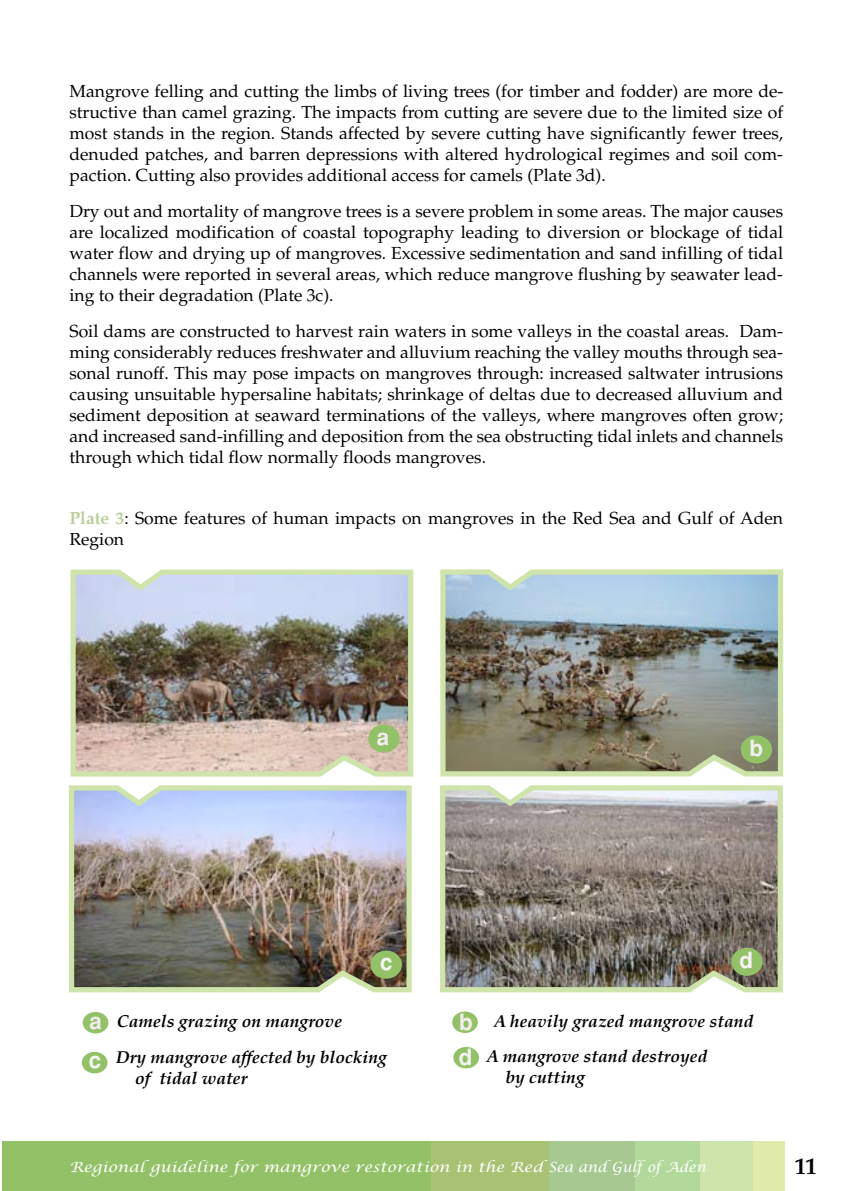
<style>
.page{position:relative;width:844px;height:1191px;background:#fff}
.page>*{position:absolute;margin:0;border:0;box-sizing:border-box;transform-origin:0 0}
.t1{font:700 31.5px "Win Soft Pro";color:#f2edef}
.t2{font:700 31.5px "Win Soft Pro";color:#f2edf1}
.t3{font:700 31.5px "Win Soft Pro";color:#f4f5f5}
.t4{font:700 31.5px "Win Soft Pro";color:#f3f3f3}
.t5{font:700 22.75px "Palatino";color:#000}
.t6{font:17.5px/21px "Palatino";color:#000;text-align:justify}
.t7{font:17.5px/21px "Palatino Bold Italic Os F";color:#000}
.t8{font:italic 14px "Lucida Calligraphy";color:#fff;scale:1.14 1}
.s1{font-weight:700;color:#bace9c}
</style>
<div class="page">
<div style="left:2px;top:1141px;width:781px;height:49px;background:#93c167"></div>
<div style="left:430px;top:1141px;width:118px;height:49px;background:#a9c172"></div>
<div style="left:548px;top:1141px;width:87px;height:50px;background:#a7c991"></div>
<div style="left:635px;top:1141px;width:65px;height:49px;background:#b2d99b"></div>
<div style="left:700px;top:1141px;width:53px;height:49px;background:#cfe4ab"></div>
<div style="left:752px;top:1141px;width:31px;height:49px;background:#e1ebab"></div>
<img style="left:70px;top:569px;width:344px;height:208px">
<img style="left:440px;top:569px;width:344px;height:208px">
<div style="left:740px;top:735px;width:32px;height:28px;background:#93c167;border-radius:50%"></div>
<div style="left:83px;top:1012px;width:25px;height:21px;background:#93c167;border-radius:50%"></div>
<div style="left:452px;top:1011px;width:25px;height:22px;background:#93c167;border-radius:50%"></div>
<img style="left:69px;top:785px;width:343px;height:208px">
<svg style="left:440px;top:785px;width:343px;height:208px;background:#8f8a80"></svg>
<div style="left:731px;top:947px;width:31px;height:28px;background:#93c167;border-radius:50%"></div>
<div style="left:370px;top:950px;width:32px;height:28px;background:#93c167;border-radius:50%"></div>
<div style="left:82px;top:1051px;width:25px;height:22px;background:#93c167;border-radius:50%"></div>
<div style="left:453px;top:1047px;width:26px;height:21px;background:#93c167;border-radius:50%"></div>
<div style="left:368px;top:724px;width:31px;height:28px;background:#93c167;border-radius:50%"></div>
<p class="t6" style="left:69px;top:81px;width:715px">Mangrove felling and cutting the limbs of living trees (for timber and fodder) are more de&shy;structive than camel grazing. The impacts from cutting are severe due to the limited size of most stands in the region. Stands affected by severe cutting have significantly fewer trees, denuded patches, and barren depressions with altered hydrological regimes and soil com&shy;paction. Cutting also provides additional access for camels (Plate 3d).</p>
<p class="t6" style="left:69px;top:201px;width:715px">Dry out and mortality of mangrove trees is a severe problem in some areas. The major causes are localized modification of coastal topography leading to diversion or blockage of tidal water flow and drying up of mangroves. Excessive sedimentation and sand infilling of tidal channels were reported in several areas, which reduce mangrove flushing by seawater lead&shy;ing to their degradation (Plate 3c).</p>
<p class="t6" style="left:69px;top:321px;width:715px">Soil dams are constructed to harvest rain waters in some valleys in the coastal areas. Dam&shy;ming considerably reduces freshwater and alluvium reaching the valley mouths through sea&shy;sonal runoff. This may pose impacts on mangroves through: increased saltwater intrusions causing unsuitable hypersaline habitats; shrinkage of deltas due to decreased alluvium and sediment deposition at seaward terminations of the valleys, where mangroves often grow; and increased sand-infilling and deposition from the sea obstructing tidal inlets and channels through which tidal flow normally floods mangroves.</p>
<p class="t6" style="left:69px;top:508px;width:715px"><span class="s1">Plate 3</span>: Some features of human impacts on mangroves in the Red Sea and Gulf of Aden<br>Region</p>
<h1 class="t2" style="left:377px;top:713px;width:14px">a</h1>
<h1 class="t1" style="left:749px;top:724px;width:15px">b</h1>
<h1 class="t3" style="left:380px;top:938px;width:14px">c</h1>
<h1 class="t4" style="left:739px;top:936px;width:15px">d</h1>
<h1 class="t2" style="left:89px;top:997px;width:14px">a</h1>
<h1 class="t1" style="left:459px;top:998px;width:15px">b</h1>
<p class="t7" style="left:117px;top:1010px;width:227px">Camels grazing on mangrove</p>
<p class="t7" style="left:493px;top:1010px;width:261px">A heavily grazed mangrove stand</p>
<h1 class="t3" style="left:89px;top:1036px;width:14px">c</h1>
<h1 class="t4" style="left:459px;top:1033px;width:15px">d</h1>
<p class="t7" style="left:135px;top:1046px;width:253px;text-indent:-19px">Dry mangrove affected by blocking of tidal water</p>
<p class="t7" style="left:505px;top:1046px;width:203px;text-indent:-19px">A mangrove stand destroyed by cutting</p>
<p class="t8" style="left:69px;top:1158px;width:559px">Regional guideline for mangrove restoration in the Red Sea and Gulf of Aden</p>
<h2 class="t5" style="left:794px;top:1153px;width:23px">11</h2>
</div>
